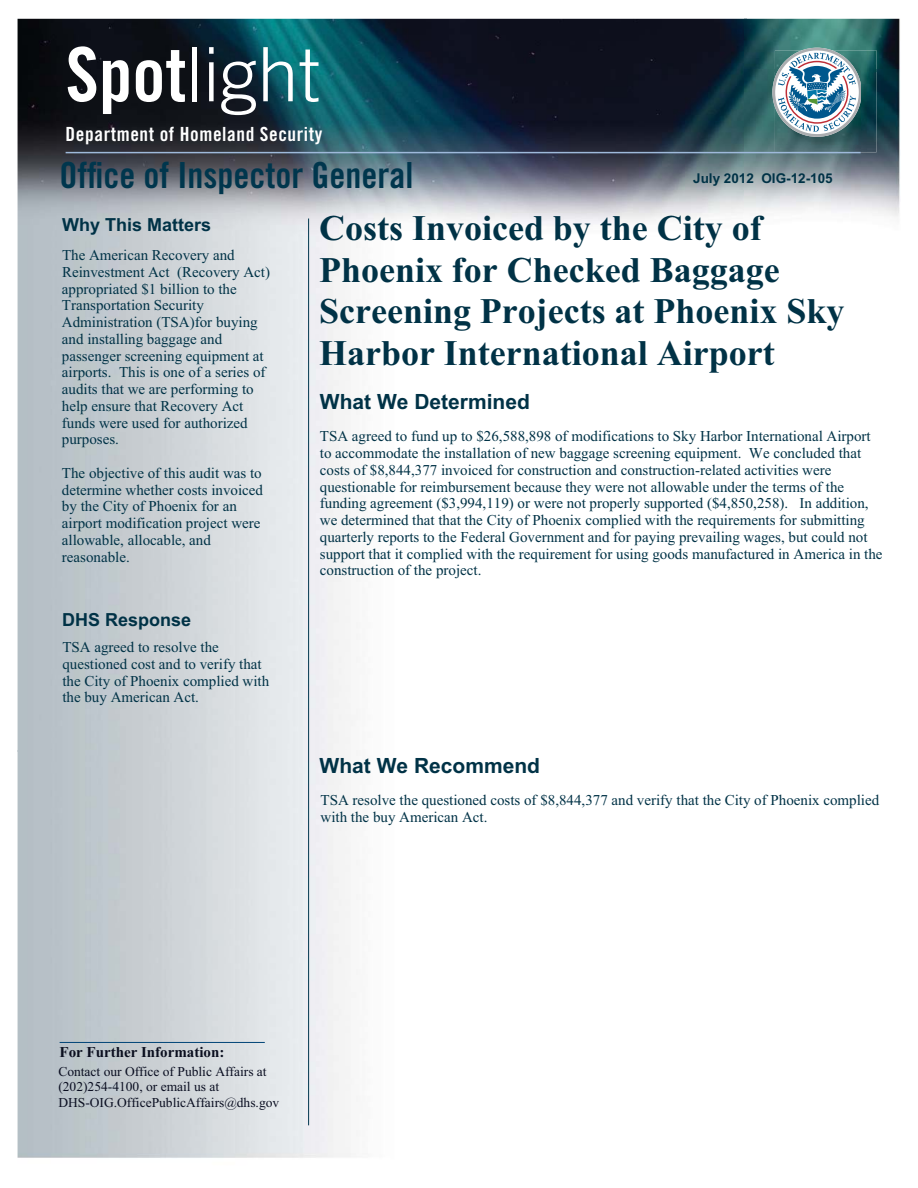
<style>
.page{position:relative;width:918px;height:1188px;background:#fff}
.page>*{position:absolute;margin:0;border:0;box-sizing:border-box;transform-origin:0 0}
.t1{font:300 75px "Trade Gothic LT Std";color:#fff}
.t2{font:700 36px "Times New Roman";color:#003246}
.t3{font:36px "Trade Gothic LT Std Bd Cn 20";color:#00364d}
.t4{font:700 21px "Arial";color:#003246}
.t5{font:19.5px "Trade Gothic LT Std Bd Cn 20";letter-spacing:.03em;color:#fff}
.t6{font:700 18px "Arial";color:#003246}
.t7{font:15px/16.8px "Times New Roman";color:#003246}
.t8{font:700 15px "Times New Roman";color:#0b0f1f}
.t9{font:13.5px/15.5px "Times New Roman";color:#0b0f22}
.t10{font:700 13.5px "Arial";color:#003246}
.s1{font-family:"Trade Gothic LT Std Bd Cn 20";font-weight:400}
</style>
<div class="page">
<img style="left:18px;top:19px;width:727px;height:1139px">
<img style="left:745px;top:19px;width:155px;height:51px">
<img style="left:745px;top:70px;width:52px;height:143px">
<img style="left:851px;top:70px;width:49px;height:147px">
<img style="left:797px;top:153px;width:54px;height:58px">
<img style="left:775px;top:50px;width:101px;height:102px">
<img style="left:777px;top:137px;width:84px;height:7px">
<svg style="left:772px;top:47px;width:89px;height:90px"></svg>
<hr style="left:60px;top:1042px;width:205px;height:1px;background:#047">
<hr style="left:66px;top:152px;width:795px;height:1px;background:#9eb9da">
<hr style="left:308px;top:219px;width:1px;height:906px;background:#00364d">
<p class="t1" style="left:66px;top:32px;width:256px"><span class="s1">Spot</span>light</p>
<p class="t5" style="left:66px;top:123px;width:258px">Department of Homeland Security</p>
<p class="t3" style="left:60px;top:155px;width:355px">Office of Inspector General</p>
<p class="t10" style="left:693px;top:170px;width:141px">July 2012 OIG-12-105</p>
<p class="t6" style="left:62px;top:214px;width:151px">Why This Matters</p>
<p class="t2" style="left:319px;top:217px;width:444px">Costs Invoiced by the City of</p>
<p class="t7" style="left:62px;top:248px;width:210px">The American Recovery and<br>Reinvestment Act (Recovery Act) appropriated $1 billion to the</p>
<p class="t2" style="left:319px;top:258px;width:462px">Phoenix for Checked Baggage</p>
<p class="t7" style="left:62px;top:298px;width:197px">Transportation Security<br>Administration (TSA)for buying</p>
<p class="t2" style="left:319px;top:299px;width:527px">Screening Projects at Phoenix Sky</p>
<p class="t7" style="left:62px;top:332px;width:205px">and installing baggage and passenger screening equipment at airports. This is one of a series of</p>
<p class="t2" style="left:319px;top:341px;width:457px">Harbor International Airport</p>
<p class="t7" style="left:62px;top:382px;width:193px">audits that we are performing to help ensure that Recovery Act</p>
<p class="t4" style="left:320px;top:389px;width:212px">What We Determined</p>
<p class="t7" style="left:62px;top:416px;width:187px">funds were used for authorized purposes.</p>
<p class="t7" style="left:320px;top:429px;width:552px">TSA agreed to fund up to $26,588,898 of modifications to Sky Harbor International Airport to accommodate the installation of new baggage screening equipment. We concluded that</p>
<p class="t7" style="left:62px;top:466px;width:201px">The objective of this audit was to</p>
<p class="t7" style="left:320px;top:463px;width:513px">costs of $8,844,377 invoiced for construction and construction-related activities were</p>
<p class="t7" style="left:62px;top:483px;width:203px">determine whether costs invoiced</p>
<p class="t7" style="left:320px;top:480px;width:526px">questionable for reimbursement because they were not allowable under the terms of the</p>
<p class="t7" style="left:62px;top:499px;width:176px">by the City of Phoenix for an</p>
<p class="t7" style="left:320px;top:496px;width:550px">funding agreement ($3,994,119) or were not properly supported ($4,850,258). In addition,</p>
<p class="t7" style="left:62px;top:516px;width:200px">airport modification project were</p>
<p class="t7" style="left:320px;top:513px;width:546px">we determined that that the City of Phoenix complied with the requirements for submitting</p>
<p class="t7" style="left:62px;top:533px;width:150px">allowable, allocable, and</p>
<p class="t7" style="left:320px;top:530px;width:549px">quarterly reports to the Federal Government and for paying prevailing wages, but could not</p>
<p class="t7" style="left:62px;top:550px;width:69px">reasonable.</p>
<p class="t7" style="left:320px;top:547px;width:564px">support that it complied with the requirement for using goods manufactured in America in the construction of the project.</p>
<p class="t6" style="left:62px;top:609px;width:131px">DHS Response</p>
<p class="t7" style="left:62px;top:640px;width:208px">TSA agreed to resolve the questioned cost and to verify that the City of Phoenix complied with the buy American Act.</p>
<p class="t4" style="left:320px;top:754px;width:222px">What We Recommend</p>
<p class="t7" style="left:321px;top:793px;width:560px">TSA resolve the questioned costs of $8,844,377 and verify that the City of Phoenix complied with the buy American Act.</p>
<p class="t8" style="left:60px;top:1047px;width:166px">For Further Information:</p>
<p class="t9" style="left:58px;top:1065px;width:222px">Contact our Office of Public Affairs at (202)254-4100, or email us at<br>DHS-OIG.OfficePublicAffairs@dhs.gov</p>
</div>
